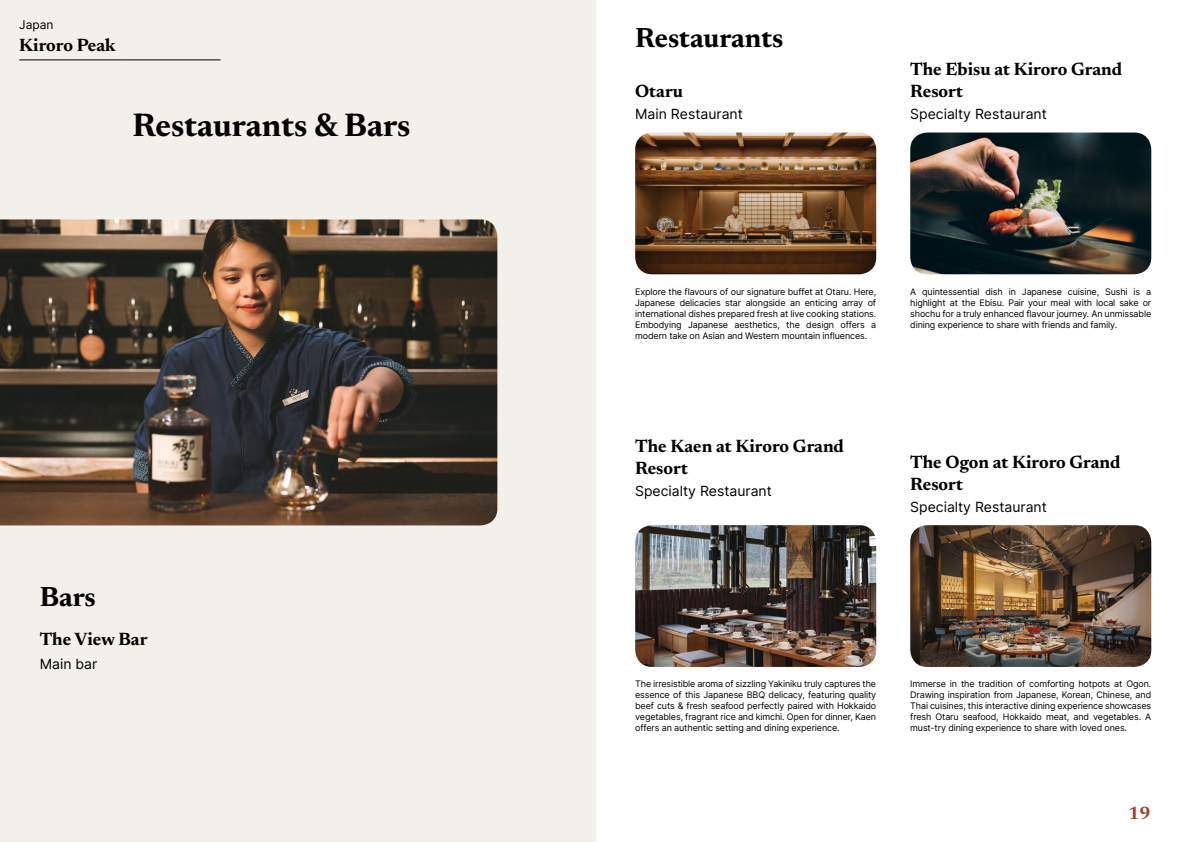
<style>
.page{position:relative;width:1191px;height:842px;background:#fff}
.page>*{position:absolute;margin:0;border:0;box-sizing:border-box;transform-origin:0 0}
.t1{font:700 33px "Newsreader 24 pt";color:#000}
.t2{font:700 28px "Newsreader 24 pt";color:#000}
.t3{font:700 18px/22px "Newsreader 24 pt";color:#000}
.t4{font:700 18px "Newsreader 24 pt";color:#9d432c}
.t5{font:14px "Inter";color:#000}
.t6{font:12px "Inter";color:#000}
.t7{font:9px/11px "Inter";letter-spacing:-.015em;color:#000;text-align:justify}
</style>
<div class="page">
<div style="left:0;top:0;width:595px;height:842px;background:#f3f0ec"></div>
<img style="left:0;top:219px;width:497px;height:306px">
<img style="left:635px;top:133px;width:241px;height:141px">
<img style="left:635px;top:525px;width:241px;height:142px">
<img style="left:910px;top:525px;width:241px;height:142px">
<img style="left:910px;top:133px;width:241px;height:141px">
<svg style="left:20px;top:60px;width:200px;height:1px"></svg>
<h3 class="t6" style="left:19px;top:15px;width:36px">Japan</h3>
<h3 class="t3" style="left:19px;top:33px;width:98px">Kiroro Peak</h3>
<h1 class="t1" style="left:133px;top:101px;width:279px">Restaurants &amp; Bars</h1>
<h2 class="t2" style="left:40px;top:576px;width:58px">Bars</h2>
<h3 class="t3" style="left:40px;top:627px;width:109px">The View Bar</h3>
<h3 class="t5" style="left:40px;top:654px;width:59px">Main bar</h3>
<h2 class="t2" style="left:635px;top:18px;width:150px">Restaurants</h2>
<h3 class="t3" style="left:635px;top:79px;width:49px">Otaru</h3>
<h3 class="t5" style="left:635px;top:104px;width:109px">Main Restaurant</h3>
<h3 class="t3" style="left:910px;top:57px;width:213px">The Ebisu at Kiroro Grand<br>Resort</h3>
<h3 class="t5" style="left:910px;top:104px;width:138px">Specialty Restaurant</h3>
<p class="t7" style="left:635px;top:286px;width:242px">Explore the flavours of our signature buffet at Otaru. Here, Japanese delicacies star alongside an enticing array of international dishes prepared fresh at live cooking stations.<br>Embodying Japanese aesthetics, the design offers a modern take on Asian and Western mountain influences.</p>
<p class="t7" style="left:910px;top:286px;width:242px">A quintessential dish in Japanese cuisine, Sushi is a highlight at the Ebisu. Pair your meal with local sake or shochu for a truly enhanced flavour journey. An unmissable dining experience to share with friends and family.</p>
<h3 class="t3" style="left:635px;top:434px;width:210px">The Kaen at Kiroro Grand<br>Resort</h3>
<h3 class="t5" style="left:635px;top:480px;width:138px">Specialty Restaurant</h3>
<h3 class="t3" style="left:910px;top:450px;width:212px">The Ogon at Kiroro Grand<br>Resort</h3>
<h3 class="t5" style="left:910px;top:496px;width:138px">Specialty Restaurant</h3>
<p class="t7" style="left:635px;top:678px;width:242px">The irresistible aroma of sizzling Yakiniku truly captures the essence of this Japanese BBQ delicacy, featuring quality beef cuts &amp; fresh seafood perfectly paired with Hokkaido vegetables, fragrant rice and kimchi. Open for dinner, Kaen offers an authentic setting and dining experience.</p>
<p class="t7" style="left:910px;top:678px;width:242px">Immerse in the tradition of comforting hotpots at Ogon.<br>Drawing inspiration from Japanese, Korean, Chinese, and Thai cuisines, this interactive dining experience showcases fresh Otaru seafood, Hokkaido meat, and vegetables. A must-try dining experience to share with loved ones.</p>
<h3 class="t4" style="left:1128px;top:800px;width:24px">19</h3>
</div>
